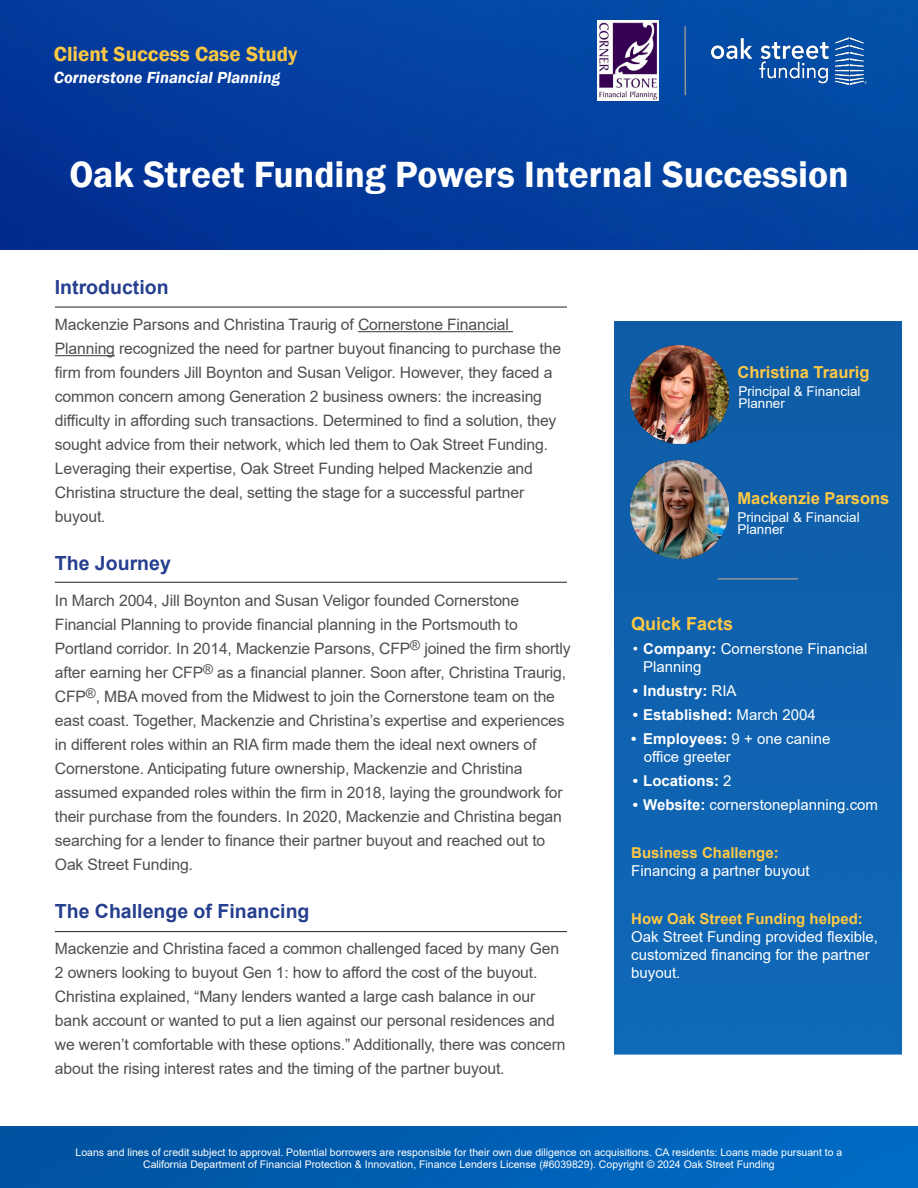
<style>
.page{position:relative;width:918px;height:1188px;background:#fff}
.page>*{position:absolute;margin:0;border:0;box-sizing:border-box;transform-origin:0 0}
.t1{font:600 37.5px "Franklin Gothic";color:#fff}
.t2{font:600 21px "Franklin Gothic";color:#fec842}
.t3{font:700 19.5px "Arial";color:#253f8e}
.t4{font:700 18px "Arial";color:#ffc844}
.t5{font:700 16.5px "Arial";color:#ffc844}
.t6{font:italic 600 16.5px "Franklin Gothic";color:#fff}
.t7{font:15.75px/24px "Arial";letter-spacing:-.01em;color:#4e4f50}
.t8{font:15px/18px "Arial";color:#fff}
.t9{font:700 15px "Arial";color:#fff}
.t10{font:700 15px "Arial";color:#ffc844}
.t11{font:13.5px/12px "Arial";color:#fff}
.t12{font:10.5px/12px "Arial";color:#fff;text-align:center}
.s1{font-size:15px}
.s2{font-weight:700}
.s3{font-weight:400}
.s4{font-weight:700;color:#ffc844}
</style>
<div class="page">
<img style="left:0;top:0;width:918px;height:249px">
<img style="left:0;top:1126px;width:918px;height:62px">
<img style="left:712px;top:37px;width:154px;height:47px">
<img style="left:597px;top:21px;width:62px;height:80px">
<hr style="left:684px;top:26px;width:2px;height:69px;background:#959497">
<hr style="left:358px;top:331px;width:155px;height:1px;background:#4e4f50">
<hr style="left:55px;top:355px;width:60px;height:1px;background:#4e4f50">
<hr style="left:55px;top:307px;width:512px;height:1px;background:#231f20">
<img style="left:615px;top:322px;width:287px;height:732px">
<img style="left:631px;top:460px;width:98px;height:98px">
<img style="left:631px;top:346px;width:97px;height:97px">
<hr style="left:718px;top:578px;width:80px;height:2px;background:#959497">
<hr style="left:55px;top:582px;width:512px;height:1px;background:#231f20">
<hr style="left:55px;top:931px;width:512px;height:1px;background:#231f20">
<p class="t2" style="left:54px;top:41px;width:245px">Client Success Case Study</p>
<p class="t6" style="left:54px;top:67px;width:228px">Cornerstone Financial Planning</p>
<p class="t1" style="left:69px;top:152px;width:781px">Oak Street Funding Powers Internal Succession</p>
<p class="t3" style="left:55px;top:273px;width:115px">Introduction</p>
<p class="t7" style="left:55px;top:312px;width:508px">Mackenzie Parsons and Christina Traurig of Cornerstone Financial Planning recognized the need for partner buyout financing to purchase the firm from founders Jill Boynton and Susan Veligor. However, they faced a common concern among Generation 2 business owners: the increasing difficulty in affording such transactions. Determined to find a solution, they sought advice from their network, which led them to Oak Street Funding.<br>Leveraging their expertise, Oak Street Funding helped Mackenzie and Christina structure the deal, setting the stage for a successful partner buyout<span class="s1">.</span></p>
<p class="t3" style="left:55px;top:549px;width:117px">The Journey</p>
<p class="t7" style="left:55px;top:588px;width:517px">In March 2004, Jill Boynton and Susan Veligor founded Cornerstone Financial Planning to provide financial planning in the Portsmouth to Portland corridor. In 2014, Mackenzie Parsons, CFP<sup>®</sup> joined the firm shortly after earning her CFP<sup>®</sup> as a financial planner. Soon after, Christina Traurig, CFP<sup>®</sup>, MBA moved from the Midwest to join the Cornerstone team on the east coast. Together, Mackenzie and Christina’s expertise and experiences in different roles within an RIA firm made them the ideal next owners of Cornerstone. Anticipating future ownership, Mackenzie and Christina assumed expanded roles within the firm in 2018, laying the groundwork for their purchase from the founders. In 2020, Mackenzie and Christina began searching for a lender to finance their partner buyout and reached out to Oak Street Funding.</p>
<p class="t3" style="left:55px;top:897px;width:256px">The Challenge of Financing</p>
<p class="t7" style="left:55px;top:936px;width:512px">Mackenzie and Christina faced a common challenged faced by many Gen 2 owners looking to buyout Gen 1: how to afford the cost of the buyout.<br>Christina explained, “Many lenders wanted a large cash balance in our bank account or wanted to put a lien against our personal residences and we weren’t comfortable with these options.” Additionally, there was concern about the rising interest rates and the timing of the partner buyout.</p>
<p class="t5" style="left:737px;top:361px;width:134px">Christina Traurig</p>
<p class="t11" style="left:738px;top:385px;width:124px">Principal &amp; Financial<br>Planner</p>
<p class="t5" style="left:737px;top:487px;width:153px">Mackenzie Parsons</p>
<p class="t11" style="left:737px;top:511px;width:124px">Principal &amp; Financial<br>Planner</p>
<p class="t4" style="left:631px;top:611px;width:104px">Quick Facts</p>
<p class="t8" style="left:643px;top:640px;width:226px;text-indent:-10px">• <span class="s2">Company:</span> Cornerstone Financial<br>Planning</p>
<p class="t9" style="left:633px;top:680px;width:105px">• Industry: <span class="s3">RIA</span></p>
<p class="t9" style="left:633px;top:704px;width:185px">• Established: <span class="s3">March 2004</span></p>
<p class="t8" style="left:644px;top:730px;width:188px;text-indent:-13px"><span class="s2">• Employees:</span> 9 + one canine office greeter</p>
<p class="t9" style="left:633px;top:770px;width:100px">• Locations: <span class="s3">2</span></p>
<p class="t8" style="left:633px;top:796px;width:247px"><span class="s2">• Website:</span> cornerstoneplanning.com</p>
<p class="t10" style="left:631px;top:842px;width:149px">Business Challenge:</p>
<p class="t8" style="left:631px;top:862px;width:180px">Financing a partner buyout</p>
<p class="t8" style="left:631px;top:910px;width:248px"><span class="s4">How Oak Street Funding helped:<br></span>Oak Street Funding provided flexible, customized financing for the partner buyout.</p>
<p class="t12" style="left:76px;top:1146px;width:768px">Loans and lines of credit subject to approval. Potential borrowers are responsible for their own due diligence on acquisitions. CA residents: Loans made pursuant to a<br>California Department of Financial Protection &amp; Innovation, Finance Lenders License (#6039829). Copyright © 2024 Oak Street Funding</p>
</div>
